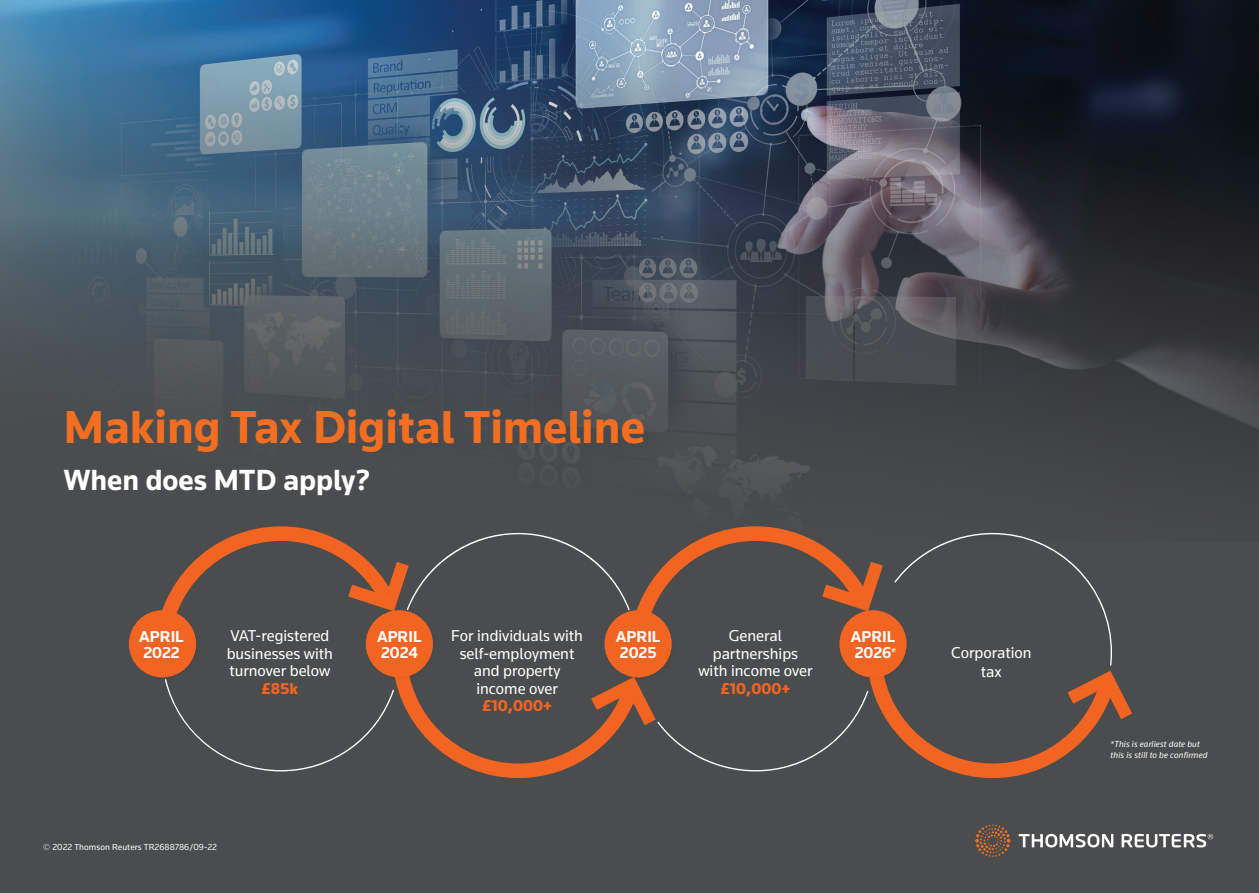
<style>
.page{position:relative;width:1259px;height:893px;background:#4b4c4d}
.page>*{position:absolute;margin:0;border:0;box-sizing:border-box;transform-origin:0 0}
.t1{font:700 48px "Knowledge";color:#f36e21}
.t2{font:700 30px "Knowledge 2017";color:#fff}
.t3{font:16.2px/17.5px "Knowledge 2017";color:#fff;text-align:center}
.t4{font:700 16.2px/16.2px "Knowledge 2017";color:#fff}
.t5{font:900 16.2px "Knowledge 2017";color:#f26421}
.t6{font:italic 13.5px "Knowledge 2017";color:#fff}
.t7{font:italic 9px/10.5px "Knowledge 2017";letter-spacing:.01em;color:#fff}
.t8{font:9px "Knowledge 2017";letter-spacing:.01em;color:#fff}
.s1{font-weight:300}
</style>
<div class="page">
<img style="left:0;top:0;width:1259px;height:475px">
<svg style="left:127px;top:609px;width:74px;height:74px"></svg>
<div style="left:129px;top:610px;width:67px;height:67px;background:#f26421;border-radius:50%"></div>
<svg style="left:155px;top:526px;width:977px;height:252px"></svg>
<svg style="left:1018px;top:834px;width:195px;height:13px"></svg>
<svg style="left:975px;top:824px;width:35px;height:33px"></svg>
<h1 class="t1" style="left:64px;top:397px;width:582px">Making Tax Digital Timeline</h1>
<h2 class="t2" style="left:64px;top:461px;width:308px">When does MTD apply?</h2>
<p class="t4" style="left:139px;top:628px;width:46px">APRIL<br>2022</p>
<p class="t4" style="left:377px;top:628px;width:46px">APRIL<br>2024</p>
<p class="t3" style="left:451px;top:627px;width:133px">For individuals with self-employment and property income over</p>
<p class="t5" style="left:482px;top:696px;width:71px">£10,000+</p>
<p class="t3" style="left:227px;top:627px;width:108px;text-align:left">VAT-registered businesses with turnover below</p>
<p class="t5" style="left:262px;top:678px;width:38px">£85k</p>
<p class="t3" style="left:698px;top:627px;width:116px">General partnerships with income over</p>
<p class="t5" style="left:720px;top:678px;width:71px">£10,000+</p>
<p class="t4" style="left:616px;top:628px;width:46px">APRIL<br>2025</p>
<p class="t4" style="left:851px;top:628px;width:46px">APRIL<br>2026</p>
<p class="t6" style="left:890px;top:644px;width:7px">*</p>
<p class="t8" style="left:43px;top:842px;width:175px"><span class="s1">©</span> 2022 Thomson Reuters TR2688786/09-22</p>
<p class="t3" style="left:951px;top:643px;width:82px;line-height:19.5px">Corporation tax</p>
<p class="t7" style="left:1110px;top:739px;width:98px">*This is earliest date but this is still to be confirmed</p>
</div>
